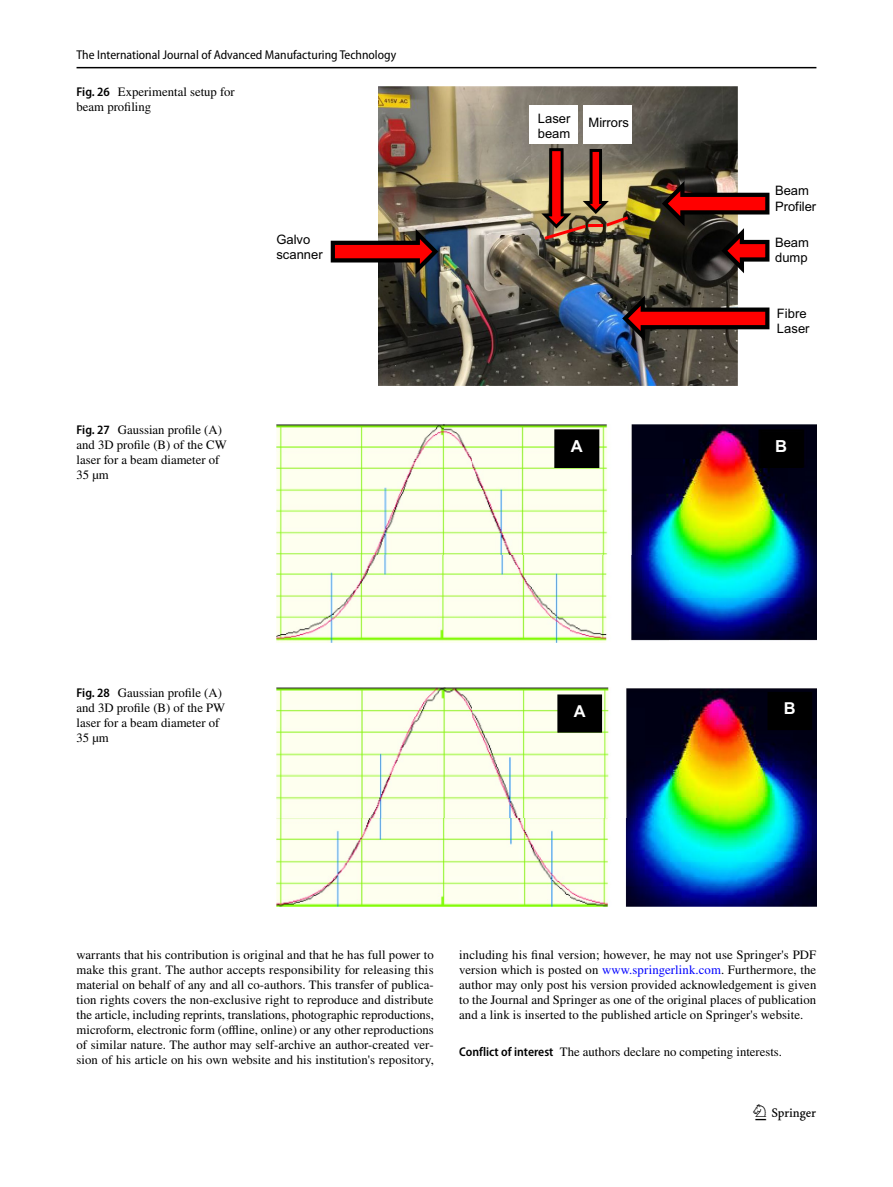
<style>
.page{position:relative;width:893px;height:1187px;background:#fff}
.page>*{position:absolute;margin:0;border:0;box-sizing:border-box;transform-origin:0 0}
.t1{font:22.5px "Springnew Regular 3";color:#000}
.t2{font:16.65px "Arial Bold MT22";color:#fff}
.t3{font:16.35px "Arial Bold MT23";color:#fff}
.t4{font:13.05px/15.9px "Arial MT18";color:#000}
.t5{font:12.75px/15px "STIX";color:#000}
.t6{font:semi-condensed 12.75px "Myriad Pro";color:#000}
.s1{font-family:"Myriad Pro";font-weight:600;font-stretch:semi-condensed}
.s2{color:#00f}
</style>
<div class="page">
<hr style="left:77px;top:67px;width:739px;height:1px;background:#000">
<img style="left:378px;top:87px;width:359px;height:298px">
<svg style="left:622px;top:296px;width:147px;height:45px;background:#803a38"></svg>
<svg style="left:331px;top:229px;width:107px;height:45px"></svg>
<svg style="left:662px;top:181px;width:107px;height:92px;background:#6c3b37"></svg>
<div style="left:529px;top:105px;width:49px;height:39px;background:#fff"></div>
<svg style="left:541px;top:148px;width:87px;height:92px;background:#9e6f53"></svg>
<div style="left:583px;top:105px;width:49px;height:39px;background:#fff"></div>
<img style="left:276px;top:424px;width:540px;height:218px">
<div style="left:554px;top:429px;width:45px;height:39px;background:#000"></div>
<div style="left:758px;top:429px;width:45px;height:39px;background:#000"></div>
<img style="left:276px;top:687px;width:540px;height:219px">
<div style="left:557px;top:694px;width:45px;height:38px;background:#000"></div>
<div style="left:767px;top:692px;width:45px;height:38px;background:#000"></div>
<p class="t6" style="left:77px;top:48px;width:321px">The International Journal of Advanced Manufacturing Technology</p>
<p class="t5" style="left:77px;top:85px;width:160px"><span class="s1">Fig. 26</span> Experimental setup for beam profiling</p>
<p class="t4" style="left:538px;top:110px;width:34px">Laser beam</p>
<p class="t4" style="left:588px;top:114px;width:42px">Mirrors</p>
<p class="t4" style="left:775px;top:183px;width:43px">Beam<br>Profiler</p>
<p class="t4" style="left:276px;top:231px;width:48px;line-height:15.5px">Galvo scanner</p>
<p class="t4" style="left:775px;top:234px;width:35px">Beam dump</p>
<p class="t5" style="left:77px;top:423px;width:152px"><span class="s1">Fig. 27</span> Gaussian profile (A) and 3D profile (B) of the CW laser for a beam diameter of<br>35 µm</p>
<p class="t5" style="left:77px;top:686px;width:150px"><span class="s1">Fig. 28</span> Gaussian profile (A) and 3D profile (B) of the PW laser for a beam diameter of<br>35 µm</p>
<p class="t4" style="left:777px;top:305px;width:34px;line-height:15.5px">Fibre<br>Laser</p>
<h2 class="t2" style="left:571px;top:434px;width:13px">A</h2>
<h2 class="t2" style="left:775px;top:434px;width:13px">B</h2>
<p class="t3" style="left:574px;top:699px;width:13px">A</p>
<p class="t3" style="left:784px;top:696px;width:13px">B</p>
<p class="t5" style="left:77px;top:947px;width:359px;text-align:justify">warrants that his contribution is original and that he has full power to make this grant. The author accepts responsibility for releasing this material on behalf of any and all co-authors. This transfer of publica&shy;tion rights covers the non-exclusive right to reproduce and distribute the article, including reprints, translations, photographic reproductions, microform, electronic form (offline, online) or any other reproductions of similar nature. The author may self-archive an author-created ver&shy;sion of his article on his own website and his institution's repository,</p>
<p class="t5" style="left:459px;top:947px;width:359px;text-align:justify">including his final version; however, he may not use Springer's PDF version which is posted on <span class="s2">www.springerlink.com</span>. Furthermore, the author may only post his version provided acknowledgement is given to the Journal and Springer as one of the original places of publication and a link is inserted to the published article on Springer's website.</p>
<p class="t5" style="left:459px;top:1045px;width:324px"><span class="s1">Conflict of interest</span> The authors declare no competing interests.</p>
<h1 class="t1" style="left:755px;top:1104px;width:62px">1 3</h1>
</div>
